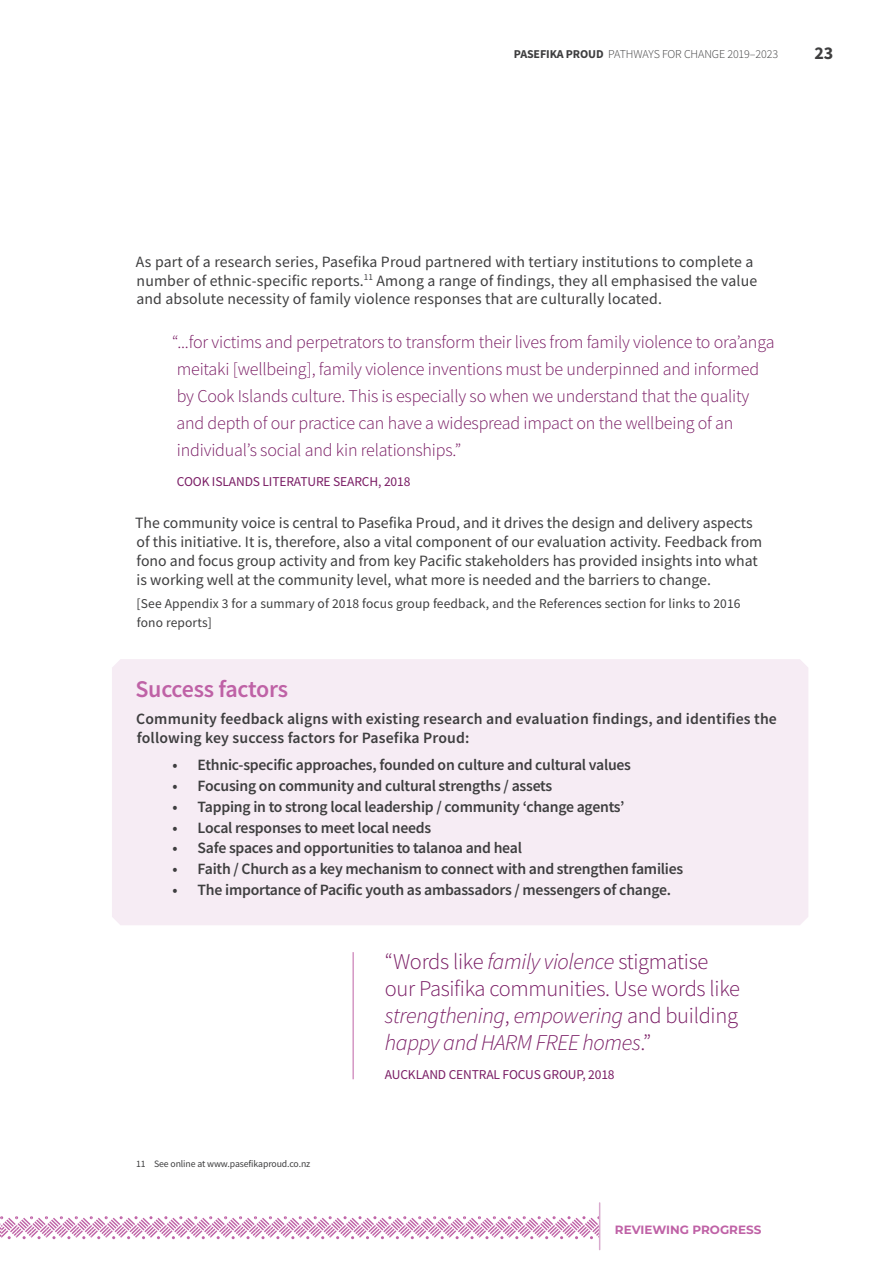
<style>
.page{position:relative;width:893px;height:1263px;background:#fff}
.page>*{position:absolute;margin:0;border:0;box-sizing:border-box;transform-origin:0 0}
.t1{font:600 24px "Source Sans Pro";letter-spacing:-.015em;color:#bf62a6}
.t2{font:300 22.5px/27px "Source Sans Pro";letter-spacing:-.015em;color:#7a1d65}
.t3{font:300 18px/27px "Source Sans Pro";letter-spacing:-.01em;color:#7a1d65}
.t4{font:700 18px "Source Sans Pro";color:#3e3e3f}
.t5{font:15.75px/18.8px "Source Sans Pro";color:#3e3e3f}
.t6{font:600 15.75px "Source Sans Pro";letter-spacing:-.015em;color:#3e3e3f}
.t7{font:600 15.75px/18.8px "Source Sans Pro";letter-spacing:.01em;color:#3e3e3f}
.t8{font:13.5px/18.8px "Source Sans Pro";letter-spacing:.01em;color:#3e3e3f}
.t9{font:13.5px "Source Sans Pro";letter-spacing:-.01em;color:#7a1d65}
.t10{font:300 12px "Source Sans Pro";letter-spacing:-.01em;color:#3e3e3f}
.t11{font:700 12px "Montserrat";color:#bf62a6}
.t12{font:9.75px "Source Sans Pro";letter-spacing:-.01em;color:#3e3e3f}
.s1{font-weight:700}
.s2{font-style:italic}
</style>
<div class="page">
<div style="left:112px;top:659px;width:696px;height:266px;background:#f6ecf4"></div>
<svg style="left:0;top:1216px;width:599px;height:23px"></svg>
<hr style="left:599px;top:1203px;width:1px;height:46px;background:#d9aace">
<hr style="left:353px;top:952px;width:1px;height:127px;background:#bf62a6">
<p class="t10" style="left:514px;top:47px;width:266px"><span class="s1">PASEFIKA PROUD</span> PATHWAYS FOR CHANGE 2019–2023</p>
<p class="t4" style="left:815px;top:40px;width:20px">23</p>
<p class="t5" style="left:136px;top:252px;width:623px">As part of a research series, Pasefika Proud partnered with tertiary institutions to complete a number of ethnic-specific reports.<sup>11</sup> Among a range of findings, they all emphasised the value and absolute necessity of family violence responses that are culturally located.</p>
<p class="t3" style="left:172px;top:329px;width:604px">“...for victims and perpetrators to transform their lives from family violence to ora’anga meitaki [wellbeing], family violence inventions must be underpinned and informed by Cook Islands culture. This is especially so when we understand that the quality and depth of our practice can have a widespread impact on the wellbeing of an individual’s social and kin relationships.”</p>
<p class="t9" style="left:177px;top:473px;width:235px">COOK ISLANDS LITERATURE SEARCH, 2018</p>
<p class="t5" style="left:135px;top:514px;width:629px">The community voice is central to Pasefika Proud, and it drives the design and delivery aspects of this initiative. It is, therefore, also a vital component of our evaluation activity. Feedback from fono and focus group activity and from key Pacific stakeholders has provided insights into what is working well at the community level, what more is needed and the barriers to change.</p>
<p class="t8" style="left:137px;top:594px;width:605px">[See Appendix 3 for a summary of 2018 focus group feedback, and the References section for links to 2016 fono reports]</p>
<h1 class="t1" style="left:135px;top:673px;width:154px">Success factors</h1>
<p class="t7" style="left:136px;top:709px;width:642px">Community feedback aligns with existing research and evaluation findings, and identifies the following key success factors for Pasefika Proud:</p>
<p class="t6" style="left:172px;top:754px;width:460px">• Ethnic-specific approaches, founded on culture and cultural values</p>
<p class="t6" style="left:172px;top:775px;width:381px">• Focusing on community and cultural strengths / assets</p>
<p class="t6" style="left:172px;top:796px;width:454px">• Tapping in to strong local leadership / community ‘change agents’</p>
<p class="t6" style="left:172px;top:817px;width:260px">• Local responses to meet local needs</p>
<p class="t6" style="left:172px;top:838px;width:351px">• Safe spaces and opportunities to talanoa and heal</p>
<p class="t6" style="left:172px;top:859px;width:512px">• Faith / Church as a key mechanism to connect with and strengthen families</p>
<p class="t6" style="left:172px;top:879px;width:500px">• The importance of Pacific youth as ambassadors / messengers of change.</p>
<p class="t12" style="left:136px;top:1157px;width:176px">11 See online at www.pasefikaproud.co.nz</p>
<h2 class="t2" style="left:385px;top:948px;width:357px">“Words like <span class="s2">family violence</span> stigmatise our Pasifika communities. Use words like <span class="s2">strengthening</span>, <span class="s2">empowering</span> and building <span class="s2">happy and HARM FREE homes</span>.”</h2>
<p class="t9" style="left:385px;top:1066px;width:231px">AUCKLAND CENTRAL FOCUS GROUP, 2018</p>
<p class="t11" style="left:615px;top:1220px;width:148px">REVIEWING PROGRESS</p>
</div>
